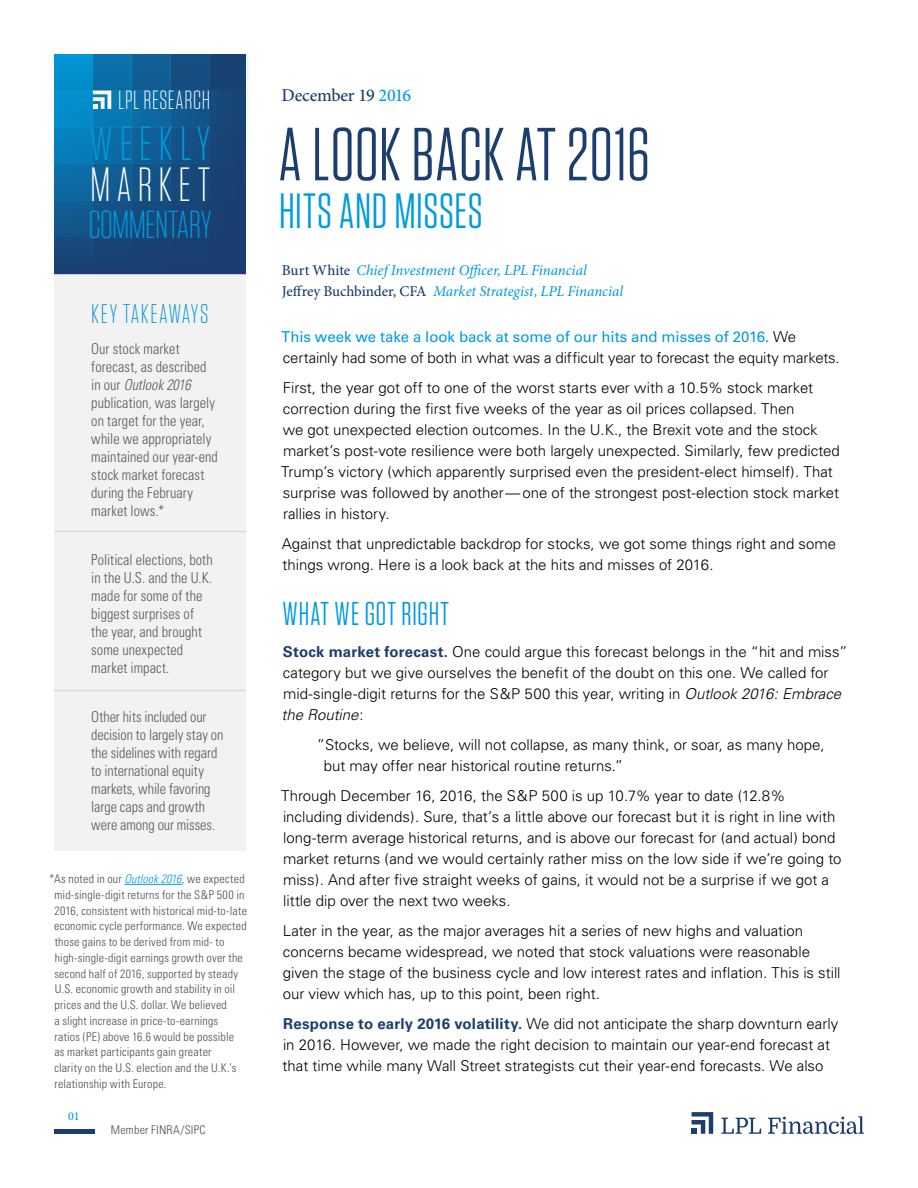
<style>
.page{position:relative;width:918px;height:1188px;background:#fff}
.page>*{position:absolute;margin:0;border:0;box-sizing:border-box;transform-origin:0 0}
.t1{font:75px "Tungsten Narrow";letter-spacing:.01em;color:#1b3e6f}
.t2{font:49.5px "Tungsten Narrow";letter-spacing:.015em;color:#009bde}
.t3{font:300 48px "Tungsten Narrow";letter-spacing:.13em;color:#fff}
.t4{font:300 48px "Tungsten Narrow";letter-spacing:.135em;color:#009bde;scale:1.04 1}
.t5{font:300 39px "Tungsten Narrow";letter-spacing:-.015em;color:#009bde;scale:1.04 1}
.t6{font:33px "Tungsten Narrow";letter-spacing:.03em;color:#009bde}
.t7{font:300 27px "Tungsten Narrow";letter-spacing:.055em;color:#0497d5;scale:1.04 1}
.t8{font:300 26.25px "Tungsten Narrow";letter-spacing:.025em;color:#fff}
.t9{font:500 18px "Minion Pro";letter-spacing:-.015em;color:#1b3e6f}
.t10{font:300 15px/21px "Univers";color:#000}
.t11{font:300 condensed 15px/18px "Univers";letter-spacing:.005em;color:#58595b;scale:.95 1}
.t12{font:italic 15px/21.5px "Minion Pro";letter-spacing:-.005em;color:#0098d8}
.t13{font:300 condensed 12px/15.8px "Univers";letter-spacing:.015em;color:#4b4f54}
.t14{font:500 12px "Minion Pro";color:#009bde}
.s1{font-style:italic}
.s2{font-style:italic;color:#009bde}
.s3{color:#009bde}
.s4{font-weight:500;font-style:normal;color:#1b3e6f}
.s5{font-weight:400;color:#009bde}
.s6{font-weight:700;color:#1b3e6f}
</style>
<div class="page">
<svg style="left:93px;top:54px;width:39px;height:221px;background:#126399"></svg>
<div style="left:209px;top:54px;width:39px;height:220px;background:#194274"></div>
<svg style="left:171px;top:54px;width:38px;height:221px;background:#174c7f"></svg>
<svg style="left:132px;top:54px;width:39px;height:221px;background:#13598e"></svg>
<svg style="left:54px;top:54px;width:39px;height:221px;background:#0b76b0"></svg>
<div style="left:54px;top:164px;width:194px;height:36px;background:linear-gradient(to right,#0769a3,#244371)"></div>
<div style="left:54px;top:200px;width:194px;height:37px;background:linear-gradient(to right,#0d568d,#244372)"></div>
<div style="left:54px;top:127px;width:194px;height:37px;background:linear-gradient(to right,#017fbd,#244472)"></div>
<svg style="left:93px;top:91px;width:18px;height:18px"></svg>
<hr style="left:54px;top:1130px;width:40px;height:4px;background:#1b3e6f">
<svg style="left:692px;top:1112px;width:21px;height:22px"></svg>
<svg style="left:721px;top:1118px;width:40px;height:16px"></svg>
<svg style="left:768px;top:1116px;width:96px;height:18px"></svg>
<hr style="left:56px;top:369px;width:195px;height:2px;background:#4b4f54">
<div style="left:54px;top:275px;width:192px;height:576px;background:#efeff0"></div>
<hr style="left:54px;top:690px;width:191px;height:1px;background:#4b4f54">
<hr style="left:55px;top:531px;width:192px;height:1px;background:#4b4f54">
<hr style="left:124px;top:884px;width:58px;height:1px;background:#009bde">
<h3 class="t8" style="left:118px;top:87px;width:93px">LPL RESEARCH</h3>
<h3 class="t4" style="left:90px;top:120px;width:117px">WEEKLY</h3>
<h3 class="t3" style="left:90px;top:161px;width:121px">MARKET</h3>
<h3 class="t5" style="left:88px;top:205px;width:120px">COMMENTARY</h3>
<h3 class="t7" style="left:91px;top:300px;width:114px">KEY TAKEAWAYS</h3>
<p class="t11" style="left:91px;top:339px;width:135px">Our stock market forecast, as described in our <span class="s1">Outlook 2016 </span>publication, was largely on target for the year, while we appropriately maintained our year-end stock market forecast during the February market lows.*</p>
<p class="t11" style="left:91px;top:550px;width:129px">Political elections, both in the U.S. and the U.K. made for some of the biggest surprises of the year, and brought some unexpected market impact.</p>
<p class="t11" style="left:91px;top:707px;width:141px">Other hits included our decision to largely stay on the sidelines with regard to international equity markets, while favoring large caps and growth were among our misses.</p>
<p class="t13" style="left:54px;top:871px;width:194px;text-indent:-5px">*As noted in our <span class="s2">Outlook 2016</span>, we expected mid-single-digit returns for the S&amp;P 500 in 2016, consistent with historical mid-to-late economic cycle performance. We expected those gains to be derived from mid- to high-single-digit earnings growth over the second half of 2016, supported by steady U.S. economic growth and stability in oil prices and the U.S. dollar. We believed<br>a slight increase in price-to-earnings<br>ratios (PE) above 16.6 would be possible<br>as market participants gain greater<br>clarity on the U.S. election and the U.K.’s relationship with Europe.</p>
<p class="t14" style="left:68px;top:1108px;width:13px">01</p>
<p class="t13" style="left:111px;top:1122px;width:96px">Member FINRA/SIPC</p>
<p class="t9" style="left:282px;top:83px;width:131px">December 19 <span class="s3">2016</span></p>
<h1 class="t1" style="left:279px;top:117px;width:373px">A LOOK BACK AT 2016</h1>
<h2 class="t2" style="left:279px;top:186px;width:205px">HITS AND MISSES</h2>
<p class="t12" style="left:282px;top:259px;width:343px"><span class="s4">Burt White</span> Chief Investment Officer, LPL Financial<br><span class="s4">Jeffrey Buchbinder, CFA</span> Market Strategist, LPL Financial</p>
<p class="t10" style="left:281px;top:326px;width:560px"><span class="s5">This week we take a look back at some of our hits and misses of 2016.</span> We certainly had some of both in what was a difficult year to forecast the equity markets.</p>
<p class="t10" style="left:281px;top:377px;width:560px">First, the year got off to one of the worst starts ever with a 10.5% stock market correction during the first five weeks of the year as oil prices collapsed. Then<br>we got unexpected election outcomes. In the U.K., the Brexit vote and the stock market’s post-vote resilience were both largely unexpected. Similarly, few predicted Trump’s victory (which apparently surprised even the president-elect himself). That surprise was followed by another—one of the strongest post-election stock market rallies in history.</p>
<p class="t10" style="left:282px;top:533px;width:556px">Against that unpredictable backdrop for stocks, we got some things right and some things wrong. Here is a look back at the hits and misses of 2016.</p>
<h3 class="t6" style="left:283px;top:598px;width:168px">WHAT WE GOT RIGHT</h3>
<p class="t10" style="left:282px;top:641px;width:567px"><span class="s6">Stock market forecast.</span> One could argue this forecast belongs in the “hit and miss” category but we give ourselves the benefit of the doubt on this one. We called for mid-single-digit returns for the S&amp;P 500 this year, writing in <span class="s1">Outlook 2016: Embrace the Routine</span>:</p>
<p class="t10" style="left:324px;top:734px;width:502px;text-indent:-7px">”Stocks, we believe, will not collapse, as many think, or soar, as many hope, but may offer near historical routine returns.”</p>
<p class="t10" style="left:281px;top:785px;width:562px">Through December 16, 2016, the S&amp;P 500 is up 10.7% year to date (12.8% including dividends). Sure, that’s a little above our forecast but it is right in line with long-term average historical returns, and is above our forecast for (and actual) bond market returns (and we would certainly rather miss on the low side if we’re going to miss). And after five straight weeks of gains, it would not be a surprise if we got a little dip over the next two weeks.</p>
<p class="t10" style="left:283px;top:920px;width:559px">Later in the year, as the major averages hit a series of new highs and valuation concerns became widespread, we noted that stock valuations were reasonable given the stage of the business cycle and low interest rates and inflation. This is still our view which has, up to this point, been right.</p>
<p class="t10" style="left:283px;top:1013px;width:557px"><span class="s6">Response to early 2016 volatility.</span> We did not anticipate the sharp downturn early in 2016. However, we made the right decision to maintain our year-end forecast at that time while many Wall Street strategists cut their year-end forecasts. We also</p>
</div>
